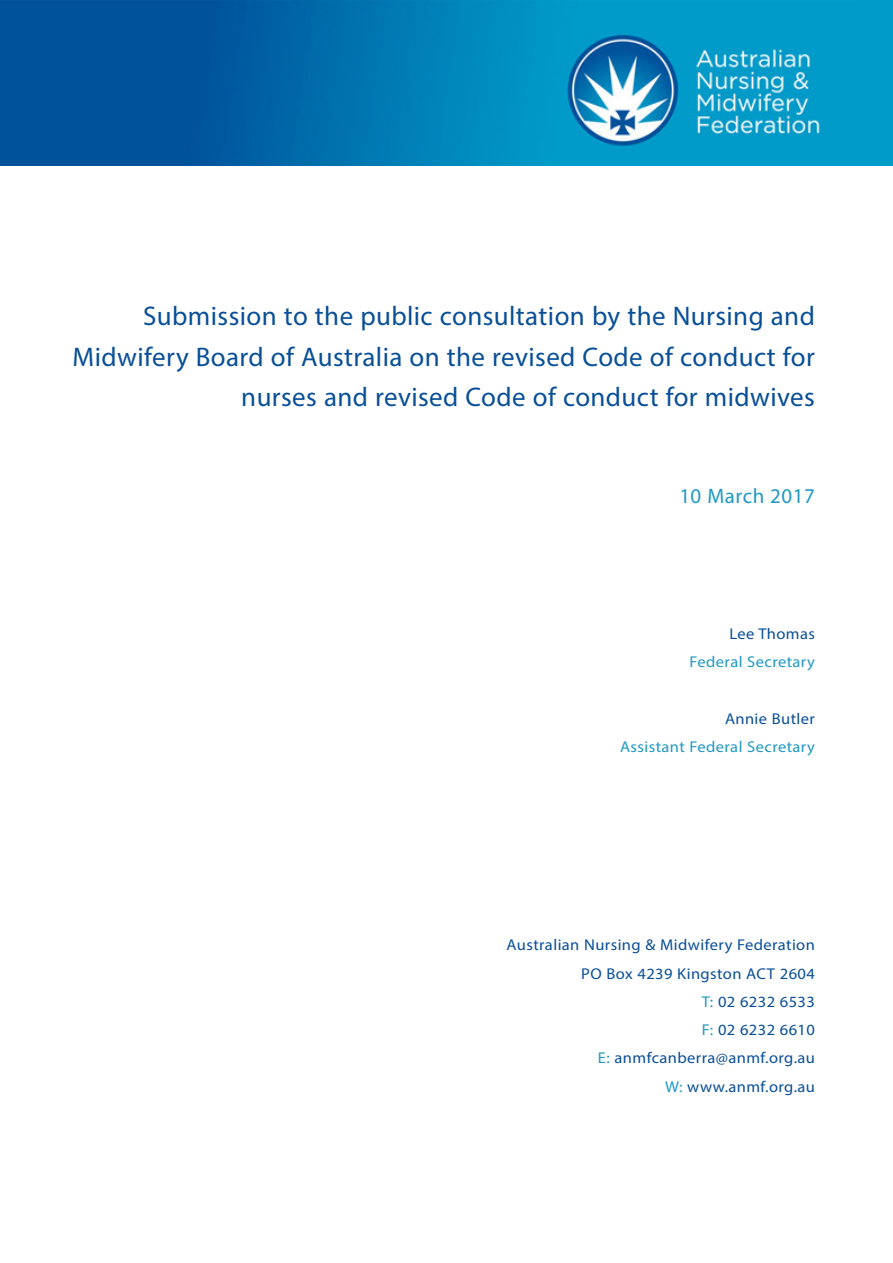
<style>
.page{position:relative;width:893px;height:1263px;background:#fff}
.page>*{position:absolute;margin:0;border:0;box-sizing:border-box;transform-origin:0 0}
.t1{font:27px/40.5px "Myriad Pro";letter-spacing:.015em;color:#094f97;text-align:right}
.t2{font:21px "Myriad Pro";letter-spacing:.025em;color:#2099c3}
.t3{font:15.6px "Myriad Pro";letter-spacing:.025em;color:#094f97;scale:1.05 1}
.t4{font:15.6px "Myriad Pro";letter-spacing:.025em;color:#2099c3;scale:1.05 1}
.s1{color:#2099c3}
</style>
<div class="page">
<img style="left:0;top:0;width:893px;height:165px">
<p class="t1" style="left:72px;top:295px;width:744px">Submission to the public consultation by the Nursing and<br>Midwifery Board of Australia on the revised Code of conduct for nurses and revised Code of conduct for midwives</p>
<p class="t2" style="left:679px;top:483px;width:137px">10 March 2017</p>
<p class="t3" style="left:729px;top:624px;width:83px">Lee Thomas</p>
<p class="t4" style="left:690px;top:652px;width:121px">Federal Secretary</p>
<p class="t3" style="left:725px;top:709px;width:87px">Annie Butler</p>
<p class="t4" style="left:620px;top:737px;width:187px">Assistant Federal Secretary</p>
<p class="t3" style="left:507px;top:935px;width:295px">Australian Nursing &amp; Midwifery Federation</p>
<p class="t3" style="left:581px;top:964px;width:224px">PO Box 4239 Kingston ACT 2604</p>
<p class="t3" style="left:702px;top:992px;width:109px"><span class="s1">T:</span> 02 6232 6533</p>
<p class="t3" style="left:702px;top:1020px;width:109px"><span class="s1">F:</span> 02 6232 6610</p>
<p class="t3" style="left:598px;top:1048px;width:208px"><span class="s1">E:</span> anmfcanberra@anmf.org.au</p>
<p class="t3" style="left:665px;top:1077px;width:144px"><span class="s1">W:</span> www.anmf.org.au</p>
</div>
